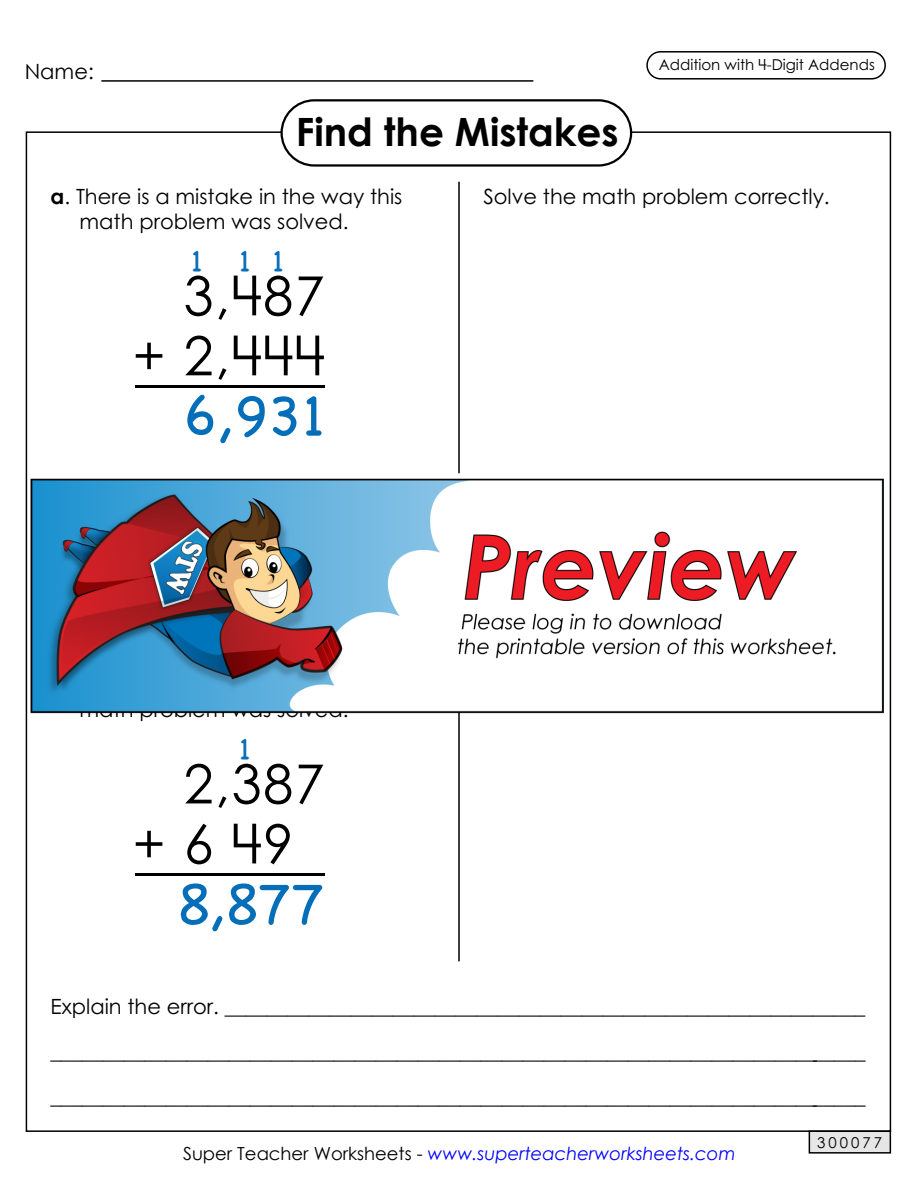
<style>
.page{position:relative;width:918px;height:1188px;background:#fff}
.page>*{position:absolute;margin:0;border:0;box-sizing:border-box;transform-origin:0 0}
.t1{font:58.5px "Chalkboard";color:#046eb9}
.t2{font:54px/60px "Century STW4";letter-spacing:.03em;color:#000;text-align:right}
.t3{font:700 39px "Century Gothic 2";color:#000}
.t4{font:30px "Chalkboard";color:#046eb9}
.t5{font:21px/45px "Century STW4";color:#000}
.t6{font:21px "Century Gothic 2";color:#000}
.t7{font:italic 18px "Century Gothic 2";color:#00f}
.t8{font:15px "Century STW4";color:#000}
.s1{font-weight:700}
.s2{font-style:normal;color:#000}
</style>
<div class="page">
<div style="left:646px;top:51px;width:240px;height:29px;border:2px solid #000;border-radius:14px"></div>
<div style="left:809px;top:1130px;width:82px;height:24px;background:#e6e6e6;border:2px solid #000"></div>
<div style="left:280px;top:99px;width:352px;height:68px;border:2px solid #000;border-radius:33px"></div>
<hr style="left:101px;top:80px;width:432px;height:2px;background:#000">
<hr style="left:458px;top:182px;width:2px;height:291px;background:#000">
<hr style="left:458px;top:670px;width:2px;height:291px;background:#000">
<img style="left:25px;top:461px;width:859px;height:266px">
<p class="t6" style="left:25px;top:57px;width:71px">Name:</p>
<h3 class="t3" style="left:296px;top:102px;width:324px">Find the Mistakes</h3>
<p class="t8" style="left:659px;top:54px;width:218px">Addition with 4-Digit Addends</p>
<p class="t5" style="left:80px;top:183px;width:324px;line-height:25.2px;text-indent:-29px"><span class="s1">a</span>. There is a mistake in the way this math problem was solved.</p>
<h3 class="t4" style="left:191px;top:243px;width:94px">1 11</h3>
<h2 class="t2" style="left:133px;top:265px;width:194px">3,487<br>+ 2,444</h2>
<h2 class="t2" style="left:136px;top:331px;width:190px">_______</h2>
<h1 class="t1" style="left:182px;top:381px;width:144px">6,931</h1>
<p class="t5" style="left:483px;top:174px;width:348px">Solve the math problem correctly.</p>
<p class="t5" style="left:80px;top:687px;width:271px">math problem was solved.</p>
<h3 class="t4" style="left:239px;top:731px;width:13px">1</h3>
<h2 class="t2" style="left:133px;top:753px;width:194px;text-align:left;text-indent:51px">2,387 + 6 49</h2>
<h2 class="t2" style="left:136px;top:819px;width:190px">_______</h2>
<h1 class="t1" style="left:177px;top:869px;width:150px">8,877</h1>
<p class="t5" style="left:50px;top:984px;width:817px;text-align:justify">Explain the error. _____________________________________________________________ ______________________________________________________________________________ ______________________________________________________________________________</p>
<p class="t7" style="left:183px;top:1141px;width:554px"><span class="s2">Super Teacher Worksheets -</span> www.superteacherworksheets.com</p>
<p class="t8" style="left:817px;top:1132px;width:66px">300077</p>
</div>
